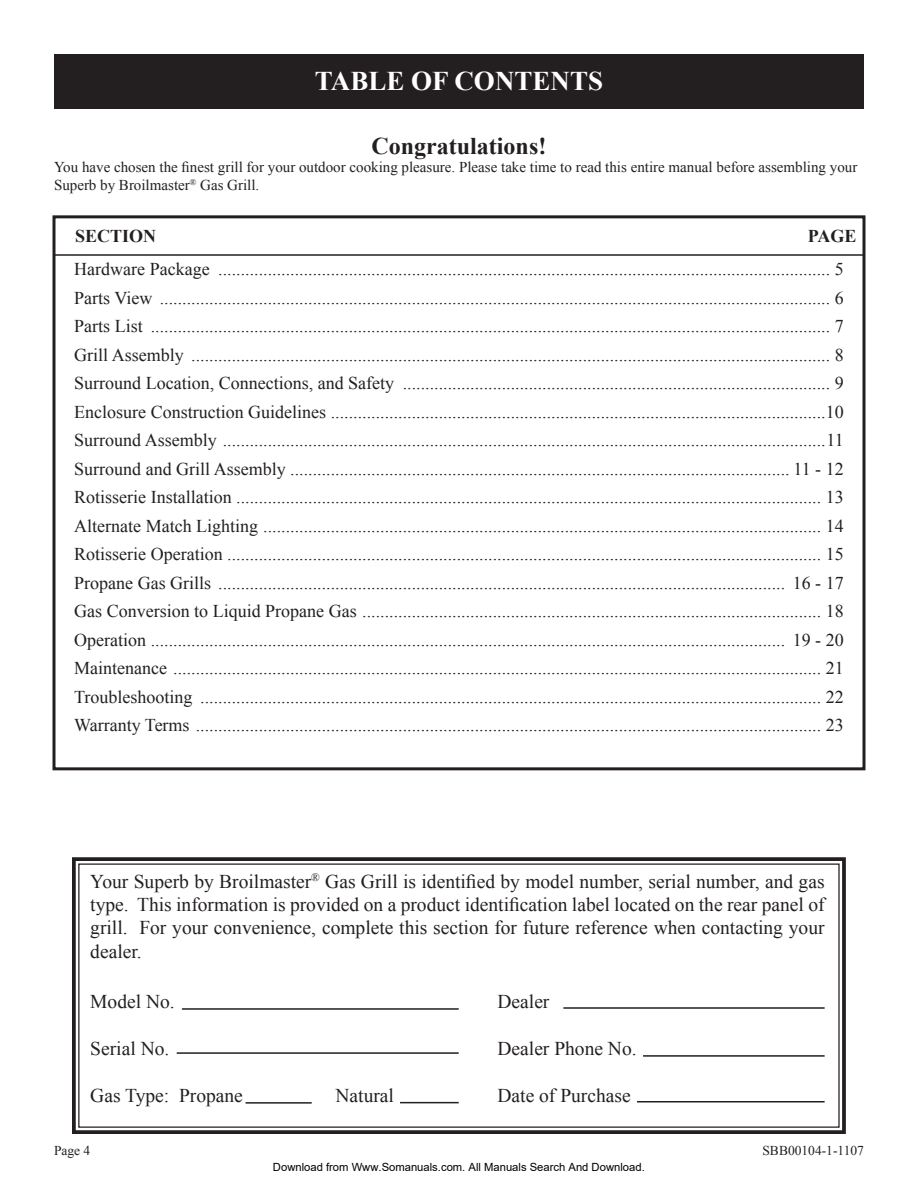
<style>
.page{position:relative;width:918px;height:1188px;background:#fff}
.page>*{position:absolute;margin:0;border:0;box-sizing:border-box;transform-origin:0 0}
.t1{font:700 27px "Times New Roman";color:#fff}
.t2{font:700 24px "Times New Roman";color:#231f20}
.t3{font:19.5px/23.4px "Times New Roman";color:#231f20;text-align:justify}
.t4{font:18px/28.5px "Times New Roman";color:#231f20;text-align:justify}
.t5{font:700 18px "Times New Roman";color:#231f20}
.t6{font:15px/18px "Times New Roman";color:#231f20}
.t7{font:13.5px "Times New Roman";color:#231f20}
.t8{font:11.25px "Arial";color:#000}
</style>
<div class="page">
<div style="left:52px;top:215px;width:814px;height:555px;border:3px solid #231f20"></div>
<div style="left:54px;top:54px;width:810px;height:54px;background:#231f20"></div>
<hr style="left:54px;top:254px;width:810px;height:2px;background:#231f20">
<svg style="left:72px;top:857px;width:774px;height:277px"></svg>
<div style="left:78px;top:863px;width:762px;height:265px;border:1px solid #231f20"></div>
<hr style="left:182px;top:1008px;width:277px;height:2px;background:#231f20">
<hr style="left:563px;top:1007px;width:262px;height:2px;background:#231f20">
<hr style="left:177px;top:1052px;width:282px;height:2px;background:#231f20">
<hr style="left:643px;top:1055px;width:182px;height:2px;background:#231f20">
<hr style="left:637px;top:1101px;width:188px;height:1px;background:#231f20">
<hr style="left:246px;top:1102px;width:66px;height:2px;background:#231f20">
<hr style="left:400px;top:1102px;width:59px;height:1px;background:#231f20">
<h1 class="t1" style="left:315px;top:63px;width:290px">TABLE OF CONTENTS</h1>
<h2 class="t2" style="left:372px;top:130px;width:176px">Congratulations!</h2>
<p class="t6" style="left:54px;top:158px;width:805px">You have chosen the finest grill for your outdoor cooking pleasure. Please take time to read this entire manual before assembling your<br>Superb by Broilmaster<sup>®</sup> Gas Grill.</p>
<p class="t5" style="left:75px;top:223px;width:83px">SECTION</p>
<p class="t5" style="left:808px;top:223px;width:50px">PAGE</p>
<p class="t4" style="left:74px;top:255px;width:771px">Hardware Package ........................................................................................................................................ 5<br>Parts View ..................................................................................................................................................... 6<br>Parts List ....................................................................................................................................................... 7<br>Grill Assembly .............................................................................................................................................. 8<br>Surround Location, Connections, and Safety ............................................................................................... 9<br>Enclosure Construction Guidelines ..............................................................................................................10<br>Surround Assembly ......................................................................................................................................11<br>Surround and Grill Assembly ............................................................................................................... 11 - 12<br>Rotisserie Installation .................................................................................................................................. 13<br>Alternate Match Lighting ............................................................................................................................ 14<br>Rotisserie Operation .................................................................................................................................... 15<br>Propane Gas Grills .............................................................................................................................. 16 - 17<br>Gas Conversion to Liquid Propane Gas ...................................................................................................... 18<br>Operation ............................................................................................................................................. 19 - 20<br>Maintenance ................................................................................................................................................ 21<br>Troubleshooting .......................................................................................................................................... 22<br>Warranty Terms ........................................................................................................................................... 23</p>
<p class="t3" style="left:90px;top:869px;width:736px">Your Superb by Broilmaster<sup>®</sup> Gas Grill is identified by model number, serial number, and gas type. This information is provided on a product identification label located on the rear panel of grill. For your convenience, complete this section for future reference when contacting your dealer.</p>
<p class="t3" style="left:90px;top:990px;width:86px">Model No.</p>
<p class="t3" style="left:498px;top:990px;width:53px">Dealer</p>
<p class="t3" style="left:90px;top:1037px;width:81px">Serial No.</p>
<p class="t3" style="left:498px;top:1037px;width:141px">Dealer Phone No.</p>
<p class="t3" style="left:90px;top:1083px;width:154px">Gas Type: Propane</p>
<p class="t3" style="left:336px;top:1083px;width:60px">Natural</p>
<p class="t3" style="left:498px;top:1083px;width:135px">Date of Purchase</p>
<p class="t7" style="left:54px;top:1142px;width:38px">Page 4</p>
<p class="t7" style="left:762px;top:1142px;width:103px">SBB00104-1-1107</p>
<p class="t8" style="left:273px;top:1160px;width:373px">Download from Www.Somanuals.com. All Manuals Search And Download.</p>
</div>
